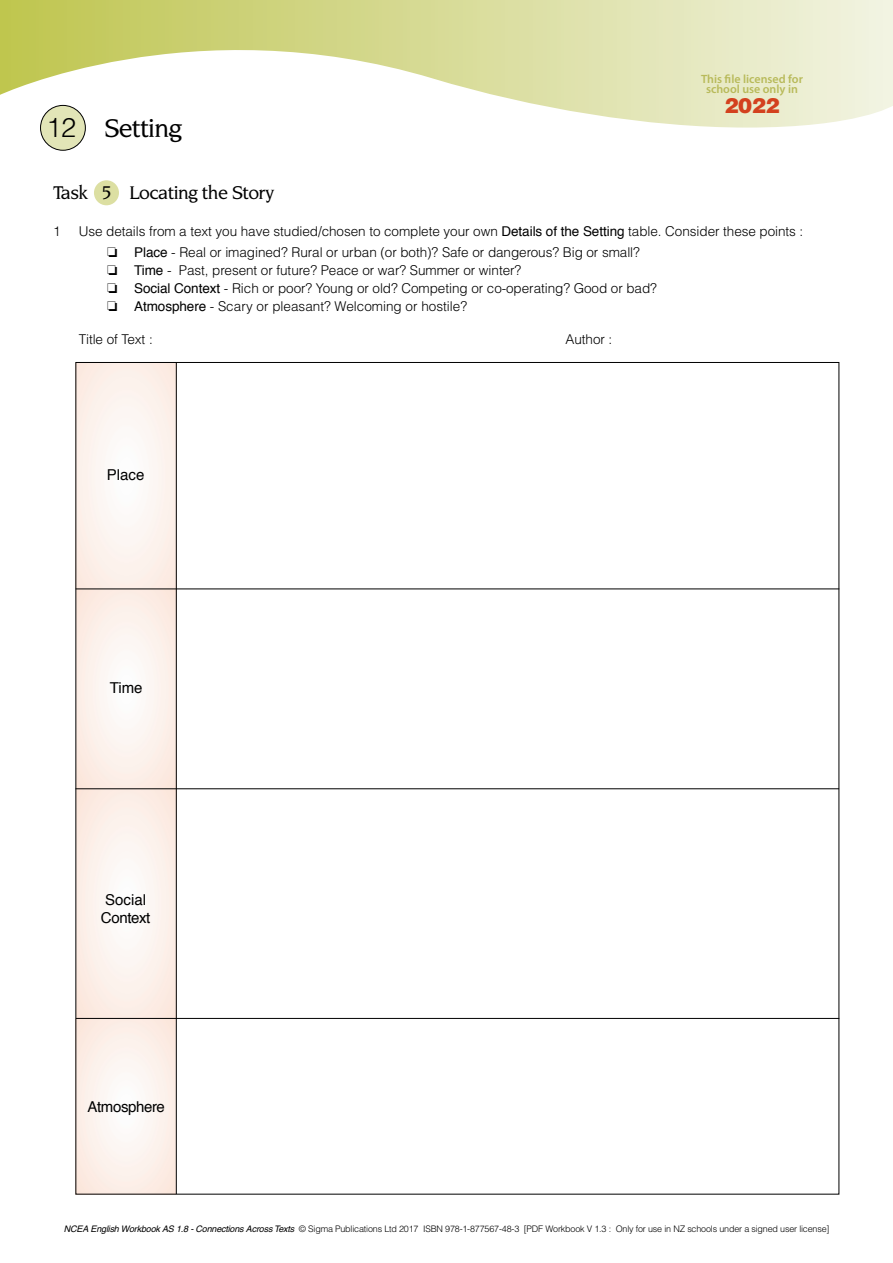
<style>
.page{position:relative;width:893px;height:1263px;background:#fff}
.page>*{position:absolute;margin:0;border:0;box-sizing:border-box;transform-origin:0 0}
.t1{font:500 27px "Novarese IT Cby BT";letter-spacing:-.03em;color:#000}
.t2{font:900 21px "Helvetica";color:#d3411e}
.t3{font:500 19.5px "Novarese IT Cby BT";letter-spacing:-.03em;color:#000}
.t4{font:15px/18px "Helvetica";letter-spacing:-.025em;color:#000}
.t5{font:300 13.5px/18px "Helvetica";letter-spacing:-.005em;color:#000}
.t6{font:600 12px/10.5px "Myriad Pro";color:#b8ba5a;text-align:center}
.t7{font:300 9px "Helvetica";letter-spacing:-.02em;color:#000}
.s1{font-family:"Helvetica";font-weight:300}
.s2{font-weight:400}
.s3{font-weight:400;font-style:italic}
</style>
<div class="page">
<svg style="left:1px;top:0;width:892px;height:128px"></svg>
<svg style="left:0;top:0;width:1px;height:95px"></svg>
<svg style="left:76px;top:1019px;width:100px;height:176px"></svg>
<svg style="left:77px;top:789px;width:99px;height:229px"></svg>
<div style="left:41px;top:105px;width:44px;height:45px;background:#e2e5b7;border-radius:50%"></div>
<div style="left:40px;top:105px;width:46px;height:46px;border:1px solid #000;border-radius:50%"></div>
<div style="left:95px;top:181px;width:23px;height:24px;background:#dcdfa2;border-radius:50%"></div>
<div style="left:94px;top:180px;width:25px;height:25px;border:2px solid #dcdfa2;border-radius:50%"></div>
<svg style="left:77px;top:364px;width:99px;height:224px"></svg>
<svg style="left:77px;top:589px;width:99px;height:199px"></svg>
<hr style="left:75px;top:788px;width:764px;height:1px;background:#000">
<hr style="left:176px;top:362px;width:1px;height:832px;background:#000">
<hr style="left:76px;top:588px;width:763px;height:1px;background:#000">
<hr style="left:76px;top:1018px;width:763px;height:1px;background:#000">
<h1 class="t1" style="left:47px;top:112px;width:137px"><span class="s1">12</span> Setting</h1>
<p class="t6" style="left:701px;top:73px;width:103px">This file licensed for school use only in</p>
<h2 class="t2" style="left:725px;top:92px;width:56px">2022</h2>
<h3 class="t3" style="left:53px;top:181px;width:223px">Task 5 Locating the Story</h3>
<p class="t5" style="left:53px;top:222px;width:9px">1</p>
<p class="t5" style="left:107px;top:220px;width:698px;line-height:21px;text-indent:-28px">Use details from a text you have studied/chosen to complete your own <span class="s2">Details of the Setting</span> table. Consider these points : ❏ <span class="s2">Place</span> - Real or imagined? Rural or urban (or both)? Safe or dangerous? Big or small?</p>
<p class="t5" style="left:107px;top:261px;width:551px">❏ <span class="s2">Time</span> - Past, present or future? Peace or war? Summer or winter?<br>❏ <span class="s2">Social Context</span> - Rich or poor? Young or old? Competing or co-operating? Good or bad? ❏ <span class="s2">Atmosphere</span> - Scary or pleasant? Welcoming or hostile?</p>
<p class="t5" style="left:79px;top:330px;width:76px">Title of Text :</p>
<p class="t5" style="left:565px;top:330px;width:48px">Author :</p>
<p class="t4" style="left:107px;top:466px;width:39px">Place</p>
<p class="t4" style="left:110px;top:679px;width:34px">Time</p>
<p class="t4" style="left:101px;top:891px;width:51px">Social<br>Context</p>
<p class="t4" style="left:87px;top:1098px;width:79px">Atmosphere</p>
<p class="t7" style="left:64px;top:1223px;width:767px"><span class="s3">NCEA English Workbook AS 1.8 - Connections Across Texts</span> © Sigma Publications Ltd 2017 ISBN 978-1-877567-48-3 [PDF Workbook V 1.3 : Only for use in NZ schools under a signed user license]</p>
</div>
